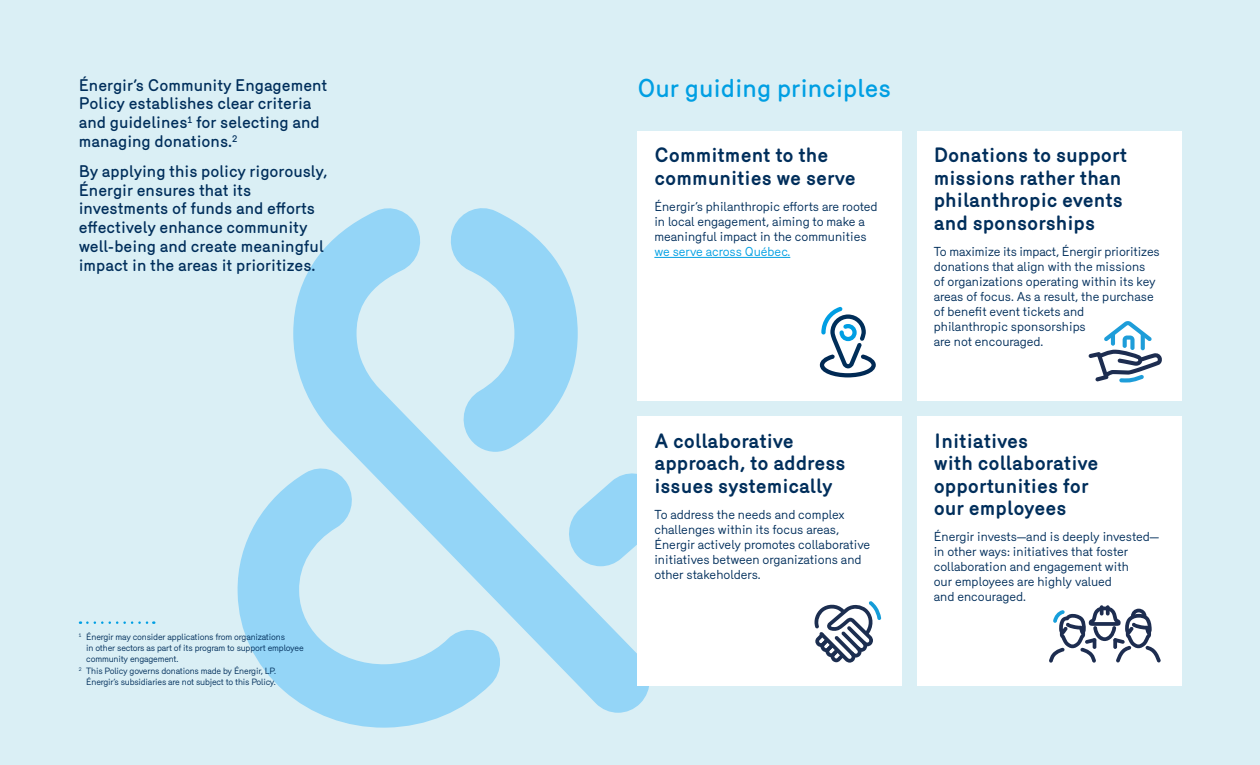
<style>
.page{position:relative;width:1260px;height:765px;background:#daeff5}
.page>*{position:absolute;margin:0;border:0;box-sizing:border-box;transform-origin:0 0}
.t1{font:500 25px "Merkury";color:#009fe3}
.t2{font:700 20px/22.5px "Merkury";color:#002e5b}
.t3{font:500 16.25px/18.8px "Merkury";color:#002e5b}
.t4{font:12.5px/15px "Merkury";color:#002e5b}
.t5{font:12.5px "Merkury";color:#009fe3}
.t6{font:8.75px "Merkury";letter-spacing:-.02em;color:#002e5b}
</style>
<div class="page">
<svg style="left:293px;top:204px;width:356px;height:509px"></svg>
<svg style="left:237px;top:464px;width:266px;height:264px"></svg>
<svg style="left:565px;top:470px;width:73px;height:96px"></svg>
<div style="left:638px;top:131px;width:264px;height:270px;background:#fff"></div>
<hr style="left:654px;top:257px;width:136px;height:1px;background:#009fe3">
<div style="left:917px;top:416px;width:264px;height:270px;background:#fff"></div>
<div style="left:917px;top:131px;width:264px;height:270px;background:#fff"></div>
<div style="left:638px;top:416px;width:264px;height:270px;background:#fff"></div>
<svg style="left:820px;top:307px;width:56px;height:70px"></svg>
<svg style="left:814px;top:601px;width:67px;height:62px"></svg>
<svg style="left:1088px;top:321px;width:74px;height:61px"></svg>
<svg style="left:1049px;top:607px;width:112px;height:56px"></svg>
<svg style="left:87px;top:621px;width:67px;height:3px"></svg>
<h3 class="t3" style="left:79px;top:74px;width:250px">Énergir’s Community Engagement</h3>
<h1 class="t1" style="left:638px;top:69px;width:255px">Our guiding principles</h1>
<h3 class="t3" style="left:79px;top:93px;width:243px">Policy establishes clear criteria and guidelines<sup>1</sup> for selecting and managing donations.<sup>2</sup></h3>
<h3 class="t3" style="left:79px;top:160px;width:250px">By applying this policy rigorously,<br>Énergir ensures that its investments of funds and efforts effectively enhance community well-being and create meaningful impact in the areas it prioritizes.</h3>
<h2 class="t2" style="left:654px;top:142px;width:203px">Commitment to the communities we serve</h2>
<p class="t4" style="left:654px;top:198px;width:225px">Énergir’s philanthropic efforts are rooted in local engagement, aiming to make a meaningful impact in the communities</p>
<p class="t5" style="left:654px;top:243px;width:137px">we serve across Québec.</p>
<p class="t6" style="left:79px;top:630px;width:208px"><sup>1</sup> Énergir may consider applications from organizations</p>
<p class="t6" style="left:86px;top:642px;width:219px">in other sectors as part of its program to support employee</p>
<p class="t6" style="left:86px;top:653px;width:94px">community engagement.</p>
<p class="t6" style="left:79px;top:664px;width:199px"><sup>2</sup> This Policy governs donations made by Énergir, LP.</p>
<p class="t6" style="left:86px;top:675px;width:191px">Énergir’s subsidiaries are not subject to this Policy.</p>
<h2 class="t2" style="left:654px;top:428px;width:193px">A collaborative approach, to address issues systemically</h2>
<p class="t4" style="left:654px;top:506px;width:217px">To address the needs and complex challenges within its focus areas, Énergir actively promotes collaborative initiatives between organizations and other stakeholders.</p>
<h2 class="t2" style="left:934px;top:142px;width:195px">Donations to support missions rather than philanthropic events and sponsorships</h2>
<p class="t4" style="left:934px;top:243px;width:227px">To maximize its impact, Énergir prioritizes donations that align with the missions<br>of organizations operating within its key areas of focus. As a result, the purchase of benefit event tickets and philanthropic sponsorships<br>are not encouraged.</p>
<h2 class="t2" style="left:934px;top:428px;width:166px">Initiatives<br>with collaborative opportunities for our employees</h2>
<p class="t4" style="left:934px;top:528px;width:227px">Énergir invests—and is deeply invested— in other ways: initiatives that foster collaboration and engagement with<br>our employees are highly valued<br>and encouraged.</p>
</div>
